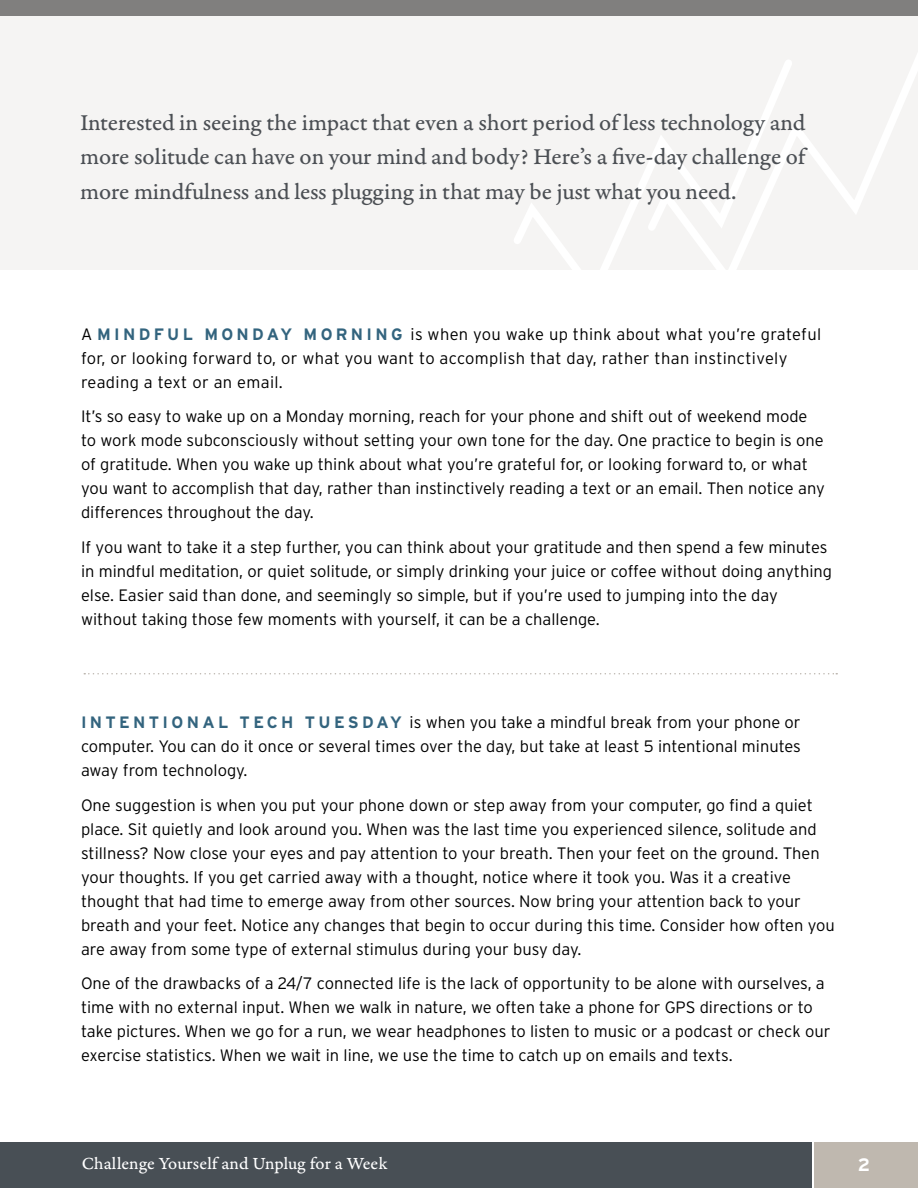
<style>
.page{position:relative;width:918px;height:1188px;background:#fff}
.page>*{position:absolute;margin:0;border:0;box-sizing:border-box;transform-origin:0 0}
.t1{font:24px/34.5px "Garamond Premr Pro Capt";letter-spacing:-.01em;color:#4b4f54;text-align:justify}
.t2{font:18px "Garamond Premr Pro Capt";letter-spacing:.005em;color:#fff}
.t3{font:700 18px "Interstate";color:#fff}
.t4{font:300 16.5px/24px "Interstate";color:#000}
.t5{font:300 16.5px/24px "Interstate";letter-spacing:.02em;color:#000}
.s1{font-weight:700;color:#33647e}
</style>
<div class="page">
<div style="left:814px;top:1143px;width:104px;height:45px;background:#bfb8af"></div>
<div style="left:0;top:1143px;width:812px;height:45px;background:#484f55"></div>
<div style="left:0;top:16px;width:918px;height:253px;background:#f5f4f3"></div>
<svg style="left:507px;top:54px;width:411px;height:216px"></svg>
<svg style="left:84px;top:673px;width:753px;height:1px"></svg>
<div style="left:0;top:0;width:918px;height:16px;background:#807f7e"></div>
<h1 class="t1" style="left:80px;top:105px;width:727px">Interested in seeing the impact that even a short period of less technology and more solitude can have on your mind and body? Here’s a five-day challenge of more mindfulness and less plugging in that may be just what you need.</h1>
<p class="t5" style="left:81px;top:322px;width:742px">A <span class="s1">M I N D F U L M O N DAY M O R N I N G</span> is when you wake up think about what you’re grateful for, or looking forward to, or what you want to accomplish that day, rather than instinctively reading a text or an email.</p>
<p class="t4" style="left:81px;top:404px;width:745px">It’s so easy to wake up on a Monday morning, reach for your phone and shift out of weekend mode to work mode subconsciously without setting your own tone for the day. One practice to begin is one of gratitude. When you wake up think about what you’re grateful for, or looking forward to, or what you want to accomplish that day, rather than instinctively reading a text or an email. Then notice any differences throughout the day.</p>
<p class="t4" style="left:81px;top:535px;width:753px">If you want to take it a step further, you can think about your gratitude and then spend a few minutes in mindful meditation, or quiet solitude, or simply drinking your juice or coffee without doing anything else. Easier said than done, and seemingly so simple, but if you’re used to jumping into the day without taking those few moments with yourself, it can be a challenge.</p>
<p class="t4" style="left:81px;top:710px;width:721px;text-align:justify"><span class="s1">I N T E N T I O N A L T E C H T U E S D AY</span> is when you take a mindful break from your phone or computer. You can do it once or several times over the day, but take at least 5 intentional minutes away from technology.</p>
<p class="t4" style="left:81px;top:793px;width:755px">One suggestion is when you put your phone down or step away from your computer, go find a quiet place. Sit quietly and look around you. When was the last time you experienced silence, solitude and stillness? Now close your eyes and pay attention to your breath. Then your feet on the ground. Then your thoughts. If you get carried away with a thought, notice where it took you. Was it a creative thought that had time to emerge away from other sources. Now bring your attention back to your breath and your feet. Notice any changes that begin to occur during this time. Consider how often you are away from some type of external stimulus during your busy day.</p>
<p class="t4" style="left:81px;top:971px;width:751px">One of the drawbacks of a 24/7 connected life is the lack of opportunity to be alone with ourselves, a time with no external input. When we walk in nature, we often take a phone for GPS directions or to take pictures. When we go for a run, we wear headphones to listen to music or a podcast or check our exercise statistics. When we wait in line, we use the time to catch up on emails and texts.</p>
<p class="t2" style="left:82px;top:1152px;width:307px">Challenge Yourself and Unplug for a Week</p>
<p class="t3" style="left:858px;top:1154px;width:14px">2</p>
</div>
